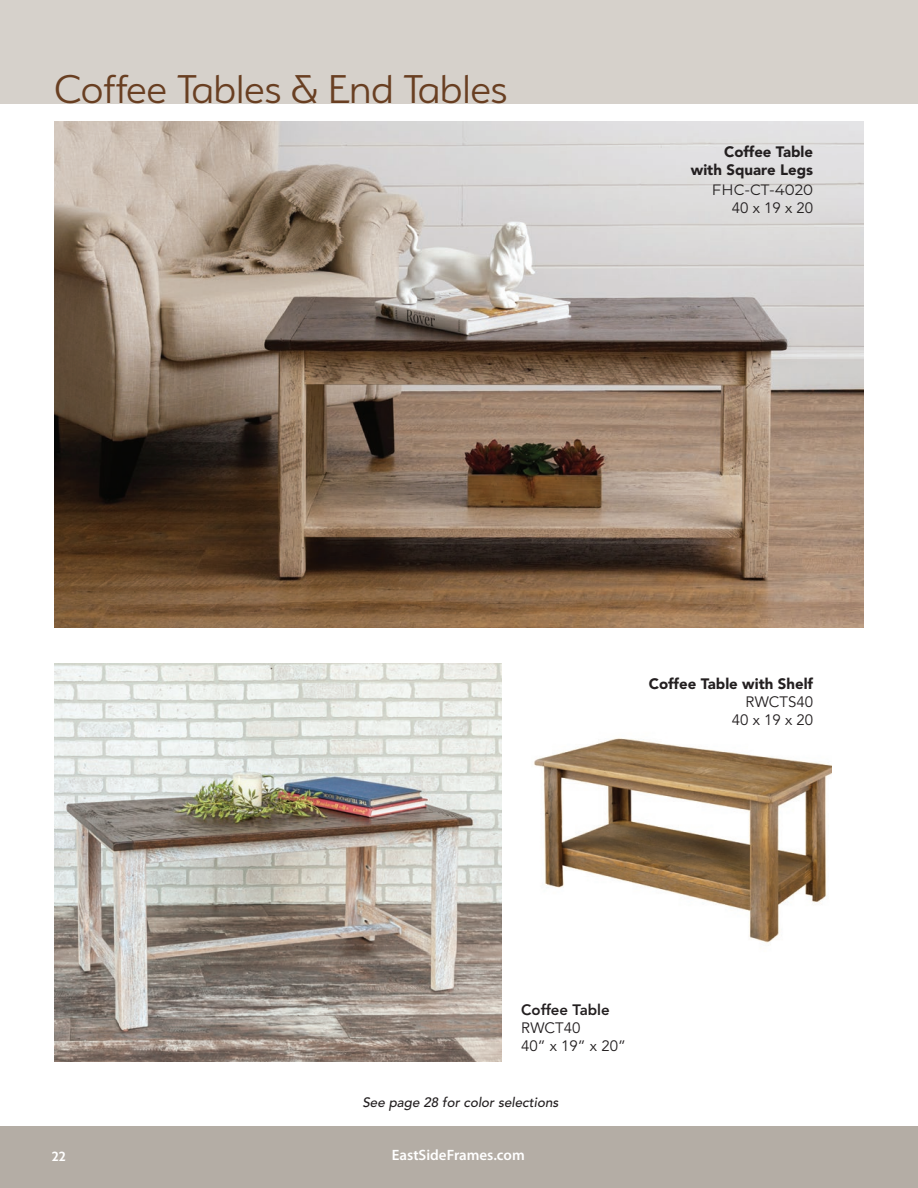
<style>
.page{position:relative;width:918px;height:1188px;background:#fff}
.page>*{position:absolute;margin:0;border:0;box-sizing:border-box;transform-origin:0 0}
.Section_Header{font:300 45px "Serenity";color:#693f22}
.t1{font:900 15px/18px "Avenir";color:#231f20;text-align:right}
.t2{font:15px "Avenir";color:#231f20}
.t3{font:600 15px "Myriad Pro";color:#fff}
.t4{font:800 15px "Avenir";color:#231f20}
.Item_Sku{font:15px "Montserrat";color:#231f20}
.t5{font:600 15px "Serenity";color:#fff}
.t6{font:italic 500 13.5px "Avenir";color:#231f20}
.s1{font-weight:400}
</style>
<div class="page">
<div style="left:0;top:1127px;width:918px;height:61px;background:#b4ada5"></div>
<div style="left:0;top:0;width:918px;height:104px;background:#d6d1cb"></div>
<img style="left:54px;top:663px;width:447px;height:399px">
<img style="left:534px;top:738px;width:297px;height:205px">
<img style="left:54px;top:122px;width:810px;height:505px">
<p class="Section_Header" style="left:54px;top:66px;width:455px">Coffee Tables &amp; End Tables</p>
<p class="t1" style="left:691px;top:143px;width:124px">Coffee Table with Square Legs</p>
<p class="Item_Sku" style="left:712px;top:179px;width:103px">FHC-CT-4020</p>
<p class="t2" style="left:732px;top:199px;width:83px">40 x 19 x 20</p>
<p class="t1" style="left:649px;top:675px;width:166px">Coffee Table with Shelf<br><span class="s1">RWCTS40</span></p>
<p class="t2" style="left:732px;top:712px;width:83px">40 x 19 x 20</p>
<p class="t4" style="left:521px;top:1001px;width:90px">Coffee Table</p>
<p class="t2" style="left:521px;top:1020px;width:61px">RWCT40</p>
<p class="t2" style="left:521px;top:1038px;width:106px">40” x 19” x 20”</p>
<p class="t6" style="left:362px;top:1094px;width:198px">See page 28 for color selections</p>
<p class="t5" style="left:52px;top:1148px;width:15px">22</p>
<p class="t3" style="left:392px;top:1145px;width:134px">EastSideFrames.com</p>
</div>
